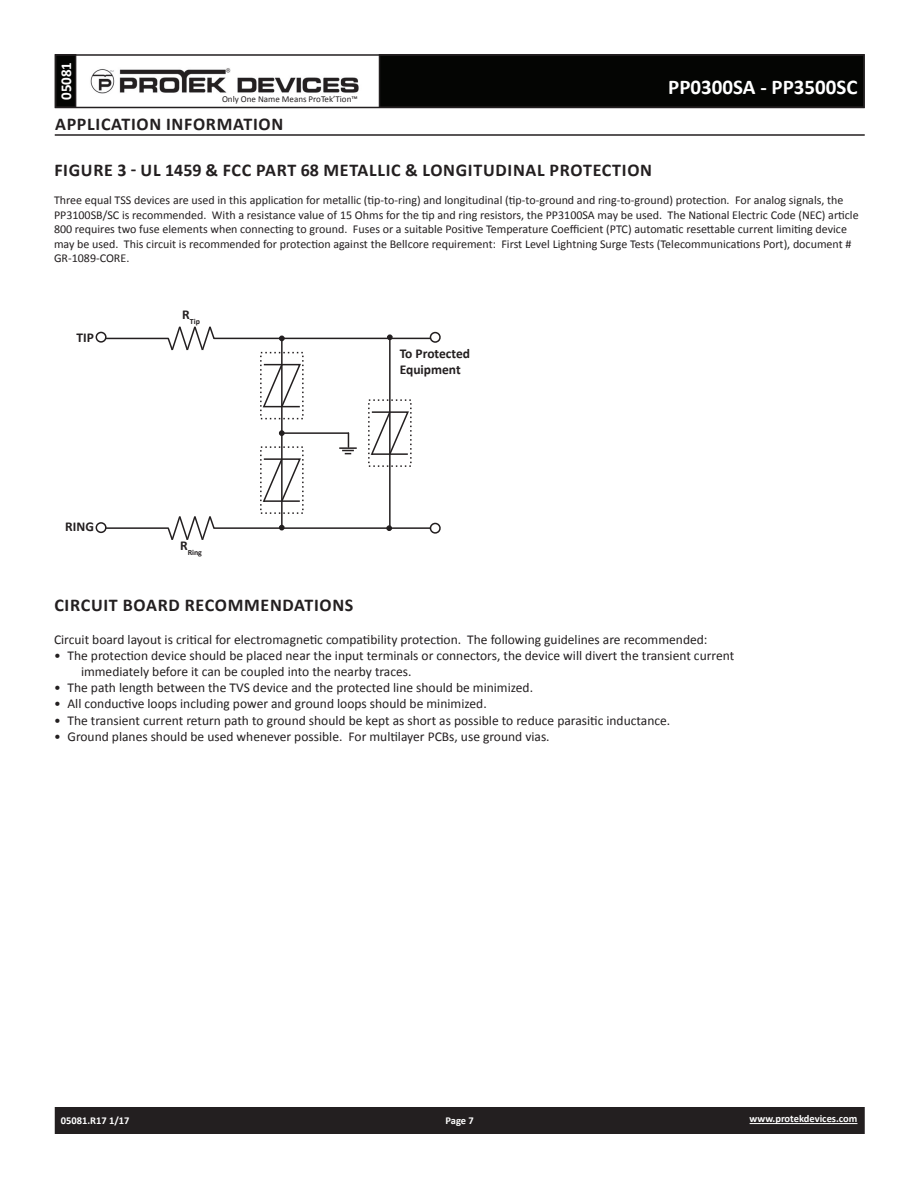
<style>
.page{position:relative;width:918px;height:1188px;background:#fff}
.page>*{position:absolute;margin:0;border:0;box-sizing:border-box;transform-origin:0 0}
.t1{font:700 21px "Calibri";color:#fff}
.t2{font:700 18px "Calibri";letter-spacing:.04em;color:#231f20}
.t3{font:700 15px "Calibri";color:#fff}
.t4{font:13.5px/16.2px "Calibri";color:#231f20}
.t5{font:700 13.5px/16.2px "Calibri";color:#231f20}
.t6{font:12px/14.4px "Calibri";color:#231f20}
.t7{font:700 10.5px "Calibri";color:#fff}
.t8{font:9px "Calibri";color:#231f20}
.t9{font:700 7.8px "Calibri";color:#231f20}
</style>
<div class="page">
<div style="left:56px;top:1108px;width:808px;height:25px;background:#231f20"></div>
<div style="left:55px;top:1107px;width:810px;height:27px;border:2px solid #231f20"></div>
<div style="left:56px;top:55px;width:20px;height:52px;background:#040503"></div>
<div style="left:55px;top:54px;width:21px;height:54px;border:2px solid #231f20"></div>
<div style="left:380px;top:55px;width:484px;height:52px;background:#040503"></div>
<div style="left:55px;top:54px;width:810px;height:54px;border:2px solid #231f20"></div>
<img style="left:90px;top:68px;width:269px;height:26px">
<hr style="left:750px;top:1123px;width:107px;height:1px;background:#fff">
<hr style="left:55px;top:134px;width:810px;height:2px;background:#231f20">
<hr style="left:281px;top:338px;width:2px;height:190px;background:#231f20">
<svg style="left:262px;top:363px;width:39px;height:46px"></svg>
<hr style="left:214px;top:338px;width:216px;height:1px;background:#231f20">
<hr style="left:214px;top:527px;width:216px;height:2px;background:#231f20">
<svg style="left:166px;top:326px;width:50px;height:25px"></svg>
<svg style="left:167px;top:516px;width:49px;height:24px"></svg>
<hr style="left:106px;top:338px;width:62px;height:1px;background:#231f20">
<hr style="left:106px;top:527px;width:62px;height:2px;background:#231f20">
<div style="left:430px;top:332px;width:11px;height:11px;border:2px solid #231f20;border-radius:50%"></div>
<div style="left:430px;top:523px;width:11px;height:11px;border:2px solid #231f20;border-radius:50%"></div>
<div style="left:96px;top:332px;width:11px;height:11px;border:2px solid #231f20;border-radius:50%"></div>
<div style="left:96px;top:522px;width:11px;height:11px;border:2px solid #231f20;border-radius:50%"></div>
<svg style="left:279px;top:336px;width:6px;height:5px"></svg>
<svg style="left:279px;top:525px;width:6px;height:5px"></svg>
<svg style="left:262px;top:457px;width:39px;height:46px"></svg>
<hr style="left:282px;top:432px;width:66px;height:2px;background:#231f20">
<svg style="left:279px;top:430px;width:6px;height:6px"></svg>
<svg style="left:339px;top:433px;width:18px;height:21px"></svg>
<svg style="left:370px;top:411px;width:39px;height:44px"></svg>
<hr style="left:389px;top:338px;width:2px;height:190px;background:#231f20">
<svg style="left:387px;top:334px;width:6px;height:6px"></svg>
<svg style="left:386px;top:525px;width:6px;height:6px"></svg>
<p class="t3" style="left:56px;top:100px;width:40px;rotate:-90deg">05081</p>
<p class="t8" style="left:222px;top:93px;width:137px">Only One Name Means ProTek’Tion™</p>
<h1 class="t1" style="left:668px;top:74px;width:191px">PP0300SA - PP3500SC</h1>
<h2 class="t2" style="left:55px;top:112px;width:230px">APPLICATION INFORMATION</h2>
<h2 class="t2" style="left:54px;top:158px;width:599px">FIGURE 3 - UL 1459 &amp; FCC PART 68 METALLIC &amp; LONGITUDINAL PROTECTION</h2>
<p class="t6" style="left:54px;top:193px;width:806px">Three equal TSS devices are used in this application for metallic (tip-to-ring) and longitudinal (tip-to-ground and ring-to-ground) protection. For analog signals, the PP3100SB/SC is recommended. With a resistance value of 15 Ohms for the tip and ring resistors, the PP3100SA may be used. The National Electric Code (NEC) article 800 requires two fuse elements when connecting to ground. Fuses or a suitable Positive Temperature Coefficient (PTC) automatic resettable current limiting device may be used. This circuit is recommended for protection against the Bellcore requirement: First Level Lightning Surge Tests (Telecommunications Port), document # GR-1089-CORE.</p>
<p class="t5" style="left:77px;top:329px;width:19px">TIP</p>
<p class="t5" style="left:65px;top:519px;width:30px">RING</p>
<p class="t9" style="left:182px;top:316px;width:19px"><sup>R</sup>Tip</p>
<p class="t9" style="left:180px;top:547px;width:23px"><sup>R</sup>Ring</p>
<p class="t5" style="left:400px;top:345px;width:72px">To Protected<br>Equipment</p>
<h2 class="t2" style="left:54px;top:594px;width:301px">CIRCUIT BOARD RECOMMENDATIONS</h2>
<p class="t4" style="left:54px;top:631px;width:655px">Circuit board layout is critical for electromagnetic compatibility protection. The following guidelines are recommended:</p>
<p class="t4" style="left:81px;top:647px;width:655px;text-indent:-27px">• The protection device should be placed near the input terminals or connectors, the device will divert the transient current immediately before it can be coupled into the nearby traces.</p>
<p class="t4" style="left:54px;top:680px;width:481px">• The path length between the TVS device and the protected line should be minimized.</p>
<p class="t4" style="left:54px;top:696px;width:434px">• All conductive loops including power and ground loops should be minimized.</p>
<p class="t4" style="left:54px;top:712px;width:618px">• The transient current return path to ground should be kept as short as possible to reduce parasitic inductance.</p>
<p class="t4" style="left:54px;top:728px;width:497px">• Ground planes should be used whenever possible. For multilayer PCBs, use ground vias.</p>
<p class="t7" style="left:61px;top:1114px;width:70px">05081.R17 1/17</p>
<p class="t7" style="left:446px;top:1114px;width:30px">Page 7</p>
<p class="t7" style="left:750px;top:1112px;width:109px">www.protekdevices.com</p>
</div>
